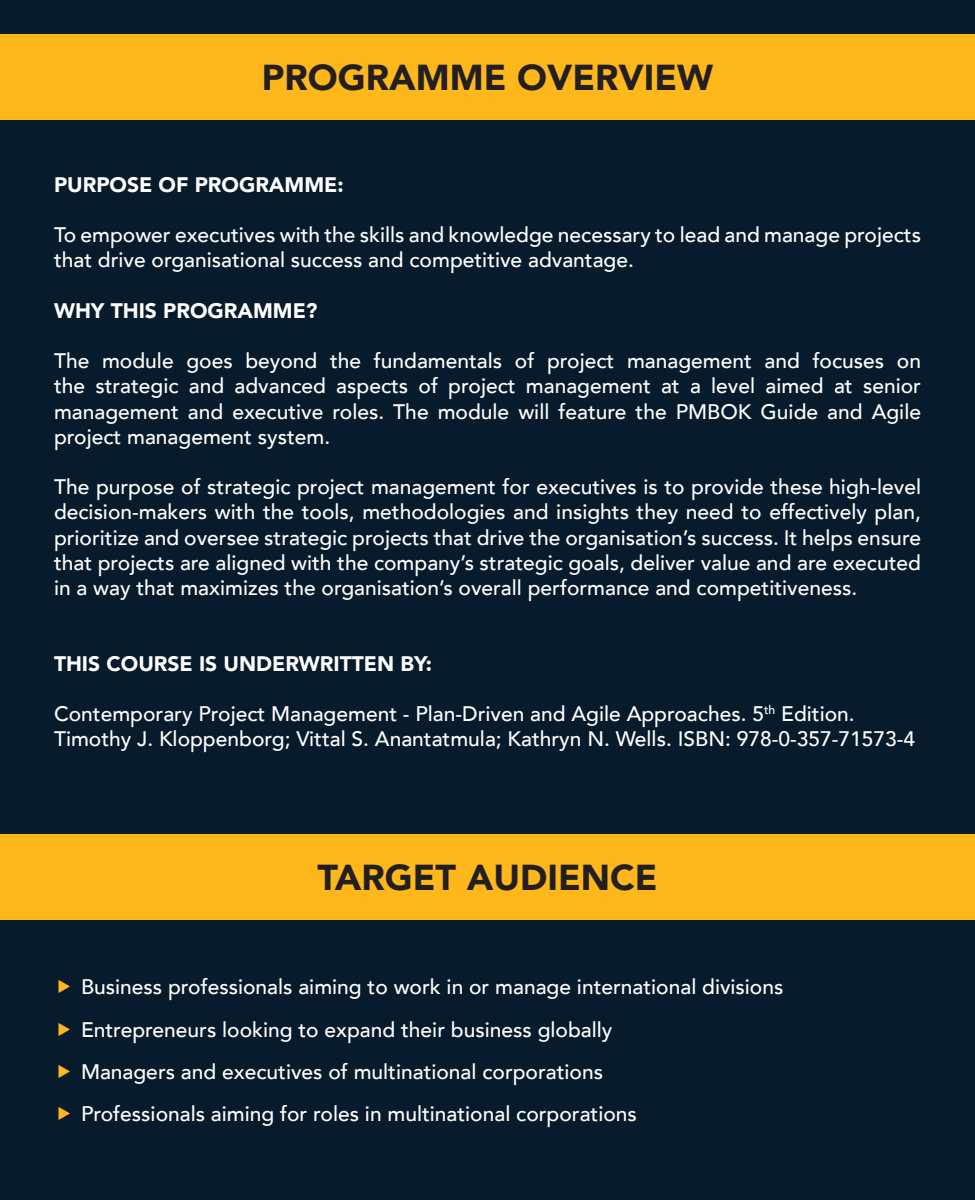
<style>
.page{position:relative;width:975px;height:1200px;background:#071b2c}
.page>*{position:absolute;margin:0;border:0;box-sizing:border-box;transform-origin:0 0}
.t1{font:900 36px "Avenir LT";color:#231f20}
.t2{font:500 21px/25.2px "Avenir LT";color:#fff;text-align:justify}
.t3{font:900 21px "Avenir LT";color:#fff}
</style>
<div class="page">
<div style="left:0;top:34px;width:975px;height:85px;background:#ffb81c"></div>
<div style="left:0;top:834px;width:975px;height:85px;background:#ffb81c"></div>
<p class="t1" style="left:262px;top:56px;width:453px">PROGRAMME OVERVIEW</p>
<p class="t3" style="left:54px;top:172px;width:291px">PURPOSE OF PROGRAMME:</p>
<p class="t2" style="left:54px;top:223px;width:869px">To empower executives with the skills and knowledge necessary to lead and manage projects that drive organisational success and competitive advantage.</p>
<p class="t3" style="left:54px;top:298px;width:265px">WHY THIS PROGRAMME?</p>
<p class="t2" style="left:54px;top:349px;width:869px">The module goes beyond the fundamentals of project management and focuses on the strategic and advanced aspects of project management at a level aimed at senior management and executive roles. The module will feature the PMBOK Guide and Agile project management system.</p>
<p class="t2" style="left:54px;top:475px;width:869px">The purpose of strategic project management for executives is to provide these high-level decision-makers with the tools, methodologies and insights they need to effectively plan, prioritize and oversee strategic projects that drive the organisation’s success. It helps ensure that projects are aligned with the company’s strategic goals, deliver value and are executed in a way that maximizes the organisation’s overall performance and competitiveness.</p>
<p class="t3" style="left:54px;top:651px;width:379px">THIS COURSE IS UNDERWRITTEN BY:</p>
<p class="t2" style="left:54px;top:702px;width:802px">Contemporary Project Management - Plan-Driven and Agile Approaches. 5<sup>th</sup> Edition.</p>
<p class="t2" style="left:54px;top:727px;width:863px">Timothy J. Kloppenborg; Vittal S. Anantatmula; Kathryn N. Wells. ISBN: 978-0-357-71573-4</p>
<p class="t1" style="left:317px;top:856px;width:342px">TARGET AUDIENCE</p>
<p class="t2" style="left:81px;top:975px;width:704px">Business professionals aiming to work in or manage international divisions</p>
<p class="t2" style="left:81px;top:1017px;width:533px">Entrepreneurs looking to expand their business globally</p>
<p class="t2" style="left:81px;top:1059px;width:524px">Managers and executives of multinational corporations</p>
<p class="t2" style="left:81px;top:1102px;width:557px">Professionals aiming for roles in multinational corporations</p>
</div>
